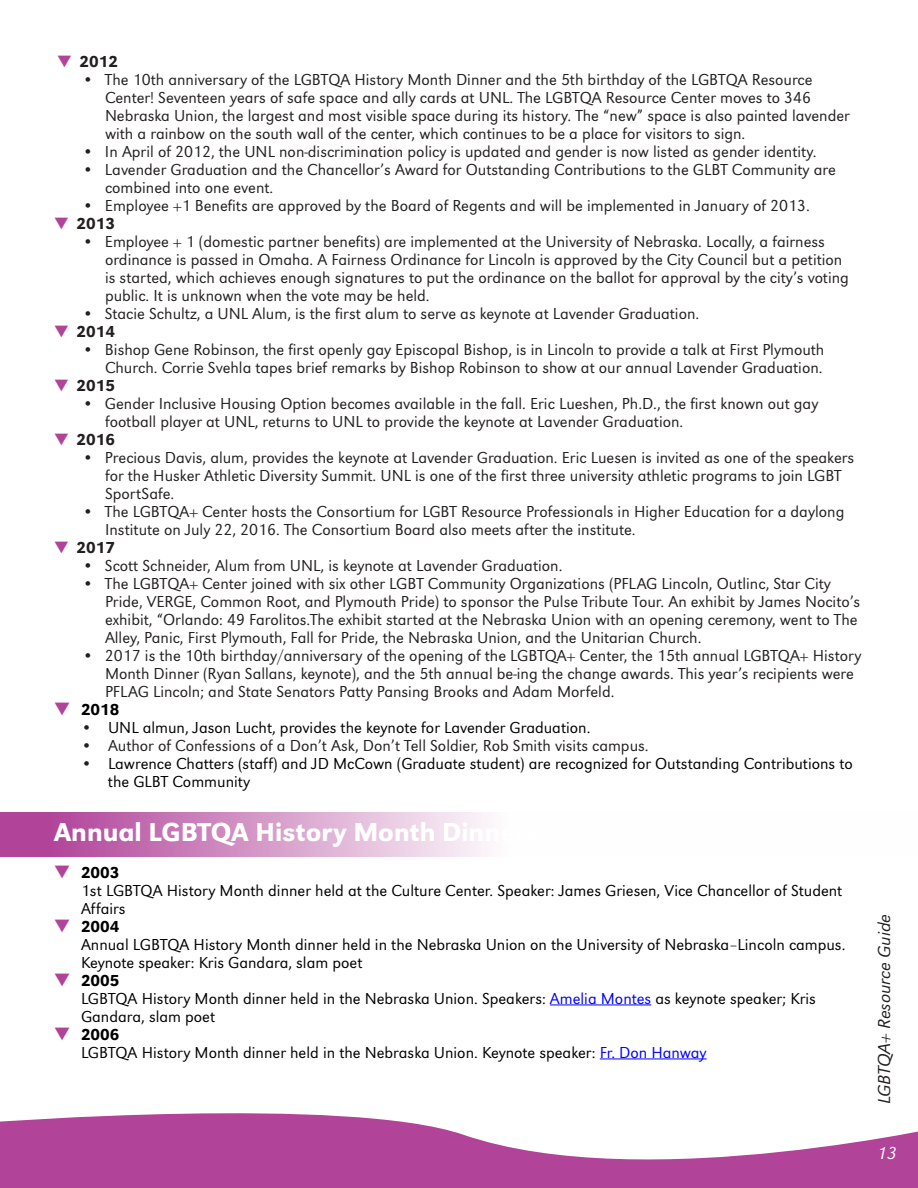
<style>
.page{position:relative;width:918px;height:1188px;background:#fff}
.page>*{position:absolute;margin:0;border:0;box-sizing:border-box;transform-origin:0 0}
.t1{font:500 27px "URW Grotesk T";color:#fff}
.t2{font:italic 300 18px "URW Grotesk T";color:#231f20}
.t3{font:italic 300 18px "URW Grotesk T";color:#fff}
.Normal1{font:300 16.5px/18px "URW Grotesk T";color:#231f20}
.Normal1-2{font:300 16.5px/18px "URW Grotesk T";color:#000}
.t4{font:500 16.5px "URW Grotesk T";color:#231f20}
.Normal1-3{font:500 16.5px "URW Grotesk T";color:#000}
.s1{color:#b14399}
.s2{color:#231f20}
.s3{color:#00f}
</style>
<div class="page">
<svg style="left:0;top:1113px;width:918px;height:75px;fill:#b14399"></svg>
<svg style="left:0;top:812px;width:488px;height:45px;background:#d293c4"></svg>
<hr style="left:550px;top:1005px;width:101px;height:1px;background:#00f">
<hr style="left:600px;top:1059px;width:107px;height:1px;background:#00f">
<p class="t4" style="left:57px;top:52px;width:62px"><span class="s1">▼</span> 2012</p>
<p class="Normal1" style="left:105px;top:70px;width:746px;text-indent:-22px">• The 10th anniversary of the LGBTQA History Month Dinner and the 5th birthday of the LGBTQA Resource Center! Seventeen years of safe space and ally cards at UNL. The LGBTQA Resource Center moves to 346<br>Nebraska Union, the largest and most visible space during its history. The “new” space is also painted lavender with a rainbow on the south wall of the center, which continues to be a place for visitors to sign.</p>
<p class="Normal1" style="left:82px;top:142px;width:736px">• In April of 2012, the UNL non-discrimination policy is updated and gender is now listed as gender identity.</p>
<p class="Normal1" style="left:105px;top:160px;width:732px;text-indent:-22px">• Lavender Graduation and the Chancellor’s Award for Outstanding Contributions to the GLBT Community are combined into one event.</p>
<p class="Normal1" style="left:82px;top:196px;width:729px">• Employee +1 Benefits are approved by the Board of Regents and will be implemented in January of 2013.</p>
<p class="t4" style="left:54px;top:214px;width:62px"><span class="s1">▼</span> 2013</p>
<p class="Normal1" style="left:105px;top:232px;width:745px;text-indent:-22px">• Employee + 1 (domestic partner benefits) are implemented at the University of Nebraska. Locally, a fairness ordinance is passed in Omaha. A Fairness Ordinance for Lincoln is approved by the City Council but a petition is started, which achieves enough signatures to put the ordinance on the ballot for approval by the city’s voting public. It is unknown when the vote may be held.</p>
<p class="Normal1" style="left:82px;top:304px;width:618px">• Stacie Schultz, a UNL Alum, is the first alum to serve as keynote at Lavender Graduation.</p>
<p class="t4" style="left:54px;top:322px;width:62px"><span class="s1">▼</span> 2014</p>
<p class="Normal1" style="left:82px;top:340px;width:743px;text-align:right">• Bishop Gene Robinson, the first openly gay Episcopal Bishop, is in Lincoln to provide a talk at First Plymouth<br>Church. Corrie Svehla tapes brief remarks by Bishop Robinson to show at our annual Lavender Graduation.</p>
<p class="t4" style="left:54px;top:376px;width:62px"><span class="s1">▼</span> 2015</p>
<p class="Normal1" style="left:105px;top:394px;width:715px;text-indent:-22px">• Gender Inclusive Housing Option becomes available in the fall. Eric Lueshen, Ph.D., the first known out gay football player at UNL, returns to UNL to provide the keynote at Lavender Graduation.</p>
<p class="t4" style="left:54px;top:430px;width:62px"><span class="s1">▼</span> 2016</p>
<p class="Normal1" style="left:105px;top:448px;width:751px;text-indent:-22px">• Precious Davis, alum, provides the keynote at Lavender Graduation. Eric Luesen is invited as one of the speakers for the Husker Athletic Diversity Summit. UNL is one of the first three university athletic programs to join LGBT<br>SportSafe.</p>
<p class="Normal1" style="left:105px;top:502px;width:741px;text-indent:-22px">• The LGBTQA+ Center hosts the Consortium for LGBT Resource Professionals in Higher Education for a daylong<br>Institute on July 22, 2016. The Consortium Board also meets after the institute.</p>
<p class="t4" style="left:54px;top:538px;width:62px"><span class="s1">▼</span> 2017</p>
<p class="Normal1" style="left:82px;top:556px;width:481px">• Scott Schneider, Alum from UNL, is keynote at Lavender Graduation.</p>
<p class="Normal1" style="left:105px;top:574px;width:757px;text-indent:-22px">• The LGBTQA+ Center joined with six other LGBT Community Organizations (PFLAG Lincoln, Outlinc, Star City Pride, VERGE, Common Root, and Plymouth Pride) to sponsor the Pulse Tribute Tour. An exhibit by James Nocito’s exhibit, “Orlando: 49 Farolitos.The exhibit started at the Nebraska Union with an opening ceremony, went to The Alley, Panic, First Plymouth, Fall for Pride, the Nebraska Union, and the Unitarian Church.</p>
<p class="Normal1" style="left:105px;top:646px;width:758px;text-indent:-22px">• 2017 is the 10th birthday/anniversary of the opening of the LGBTQA+ Center, the 15th annual LGBTQA+ History<br>Month Dinner (Ryan Sallans, keynote), and the 5th annual be-ing the change awards. This year’s recipients were<br>PFLAG Lincoln; and State Senators Patty Pansing Brooks and Adam Morfeld.</p>
<p class="Normal1-3" style="left:54px;top:700px;width:67px"><span class="s1">▼</span> 2018</p>
<p class="Normal1-2" style="left:81px;top:718px;width:511px"><span class="s2">•</span> UNL almun, Jason Lucht, provides the keynote for Lavender Graduation.</p>
<p class="Normal1" style="left:81px;top:736px;width:569px">• Author of Confessions of a Don’t Ask, Don’t Tell Soldier, Rob Smith visits campus.</p>
<p class="Normal1-2" style="left:81px;top:754px;width:773px"><span class="s2">•</span> Lawrence Chatters (staff) and JD McCown (Graduate student) are recognized for Outstanding Contributions to</p>
<p class="Normal1-2" style="left:108px;top:772px;width:144px">the GLBT Community</p>
<p class="t1" style="left:54px;top:816px;width:486px">Annual LGBTQA History Month Dinners</p>
<p class="Normal1-3" style="left:54px;top:863px;width:67px"><span class="s1">▼</span> 2003</p>
<p class="Normal1-2" style="left:81px;top:881px;width:763px">1st LGBTQA History Month dinner held at the Culture Center. Speaker: James Griesen, Vice Chancellor of Student<br>Affairs</p>
<p class="Normal1-3" style="left:54px;top:917px;width:67px"><span class="s1">▼</span> 2004</p>
<p class="Normal1-2" style="left:81px;top:935px;width:766px">Annual LGBTQA History Month dinner held in the Nebraska Union on the University of Nebraska–Lincoln campus.<br>Keynote speaker: Kris Gandara, slam poet</p>
<p class="Normal1-3" style="left:54px;top:971px;width:67px"><span class="s1">▼</span> 2005</p>
<p class="Normal1-2" style="left:81px;top:989px;width:736px">LGBTQA History Month dinner held in the Nebraska Union. Speakers: <span class="s3">Amelia Montes</span> as keynote speaker; Kris<br>Gandara, slam poet</p>
<p class="Normal1-3" style="left:54px;top:1025px;width:67px"><span class="s1">▼</span> 2006</p>
<p class="Normal1-2" style="left:81px;top:1043px;width:627px">LGBTQA History Month dinner held in the Nebraska Union. Keynote speaker: <span class="s3">Fr. Don Hanway</span></p>
<p class="t2" style="left:874px;top:1104px;width:192px;rotate:-90deg">LGBTQA+ Resource Guide</p>
<p class="t3" style="left:877px;top:1143px;width:21px">13</p>
</div>
